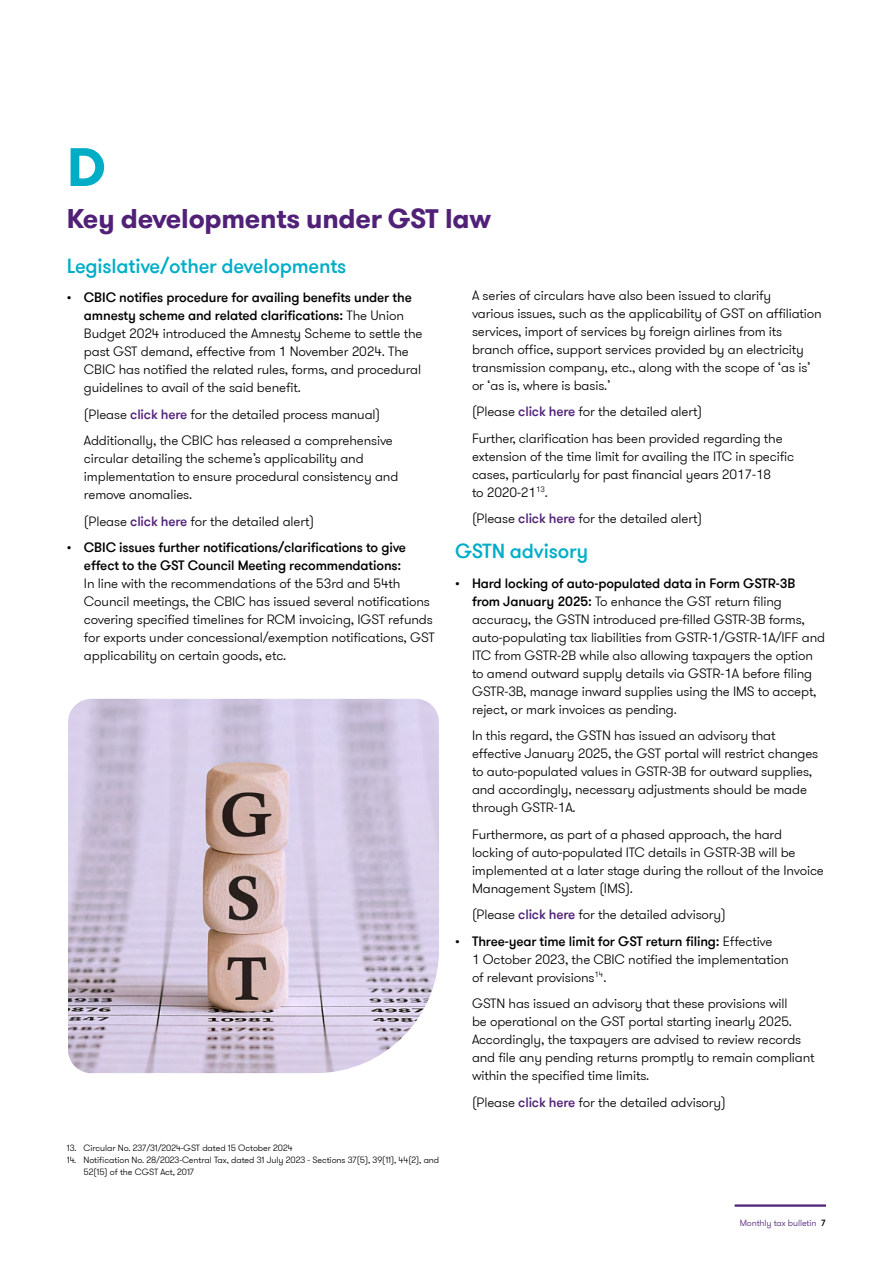
<style>
.page{position:relative;width:893px;height:1263px;background:#fff}
.page>*{position:absolute;margin:0;border:0;box-sizing:border-box;transform-origin:0 0}
.t1{font:700 54px "GT Walsheim Pro";color:#00adc7}
.t2{font:700 27px "GT Walsheim Pro";letter-spacing:-.01em;color:#512178}
.t3{font:500 20.25px "GT Walsheim Pro";letter-spacing:-.01em;color:#00adc7}
.t4{font:300 13.5px/18px "GT Walsheim Pro";letter-spacing:-.01em;color:#000}
.t5{font:500 13.5px/18px "GT Walsheim Pro";letter-spacing:-.01em;color:#000}
.t6{font:300 9px/12px "GT Walsheim Pro";letter-spacing:-.005em;color:#000}
.t7{font:300 9px "GT Walsheim Pro";letter-spacing:-.01em;color:#512178}
.s1{font-weight:500}
.s2{font-weight:500;color:#512178}
.s3{font-weight:500;color:#000}
</style>
<div class="page">
<hr style="left:735px;top:1204px;width:91px;height:3px;background:#512178">
<img style="left:68px;top:699px;width:371px;height:374px">
<h1 class="t1" style="left:67px;top:132px;width:40px">D</h1>
<h2 class="t2" style="left:67px;top:201px;width:426px">Key developments under GST law</h2>
<h3 class="t3" style="left:67px;top:253px;width:281px">Legislative/other developments</h3>
<p class="t4" style="left:84px;top:289px;width:340px;text-indent:-17px"><span class="s1">• CBIC notifies procedure for availing benefits under the amnesty scheme and related clarifications:</span> The Union Budget 2024 introduced the Amnesty Scheme to settle the past GST demand, effective from 1 November 2024. The CBIC has notified the related rules, forms, and procedural guidelines to avail of the said benefit.</p>
<p class="t4" style="left:84px;top:401px;width:310px;line-height:26.5px">(Please <span class="s2">click here</span> for the detailed process manual)<br>Additionally, the CBIC has released a comprehensive</p>
<p class="t4" style="left:84px;top:450px;width:316px">circular detailing the scheme’s applicability and implementation to ensure procedural consistency and remove anomalies.</p>
<p class="t4" style="left:84px;top:512px;width:232px">(Please <span class="s2">click here</span> for the detailed alert)</p>
<p class="t5" style="left:84px;top:539px;width:324px;text-indent:-17px">• CBIC issues further notifications/clarifications to give effect to the GST Council Meeting recommendations:</p>
<p class="t4" style="left:84px;top:575px;width:352px">In line with the recommendations of the 53rd and 54th Council meetings, the CBIC has issued several notifications covering specified timelines for RCM invoicing, IGST refunds for exports under concessional/exemption notifications, GST applicability on certain goods, etc.</p>
<p class="t6" style="left:67px;top:1142px;width:227px">13. Circular No. 237/31/2024-GST dated 15 October 2024</p>
<p class="t6" style="left:83px;top:1154px;width:357px;text-indent:-16px">14. Notification No. 28/2023-Central Tax, dated 31 July 2023 - Sections 37(5), 39(11), 44(2), and<br>52(15) of the CGST Act, 2017</p>
<p class="t4" style="left:472px;top:286px;width:351px">A series of circulars have also been issued to clarify<br>various issues, such as the applicability of GST on affiliation services, import of services by foreign airlines from its branch office, support services provided by an electricity transmission company, etc., along with the scope of ‘as is’ or ‘as is, where is basis.’</p>
<p class="t4" style="left:472px;top:398px;width:312px;line-height:26.5px">(Please <span class="s2">click here</span> for the detailed alert)<br>Further, clarification has been provided regarding the</p>
<p class="t4" style="left:472px;top:447px;width:324px">extension of the time limit for availing the ITC in specific cases, particularly for past financial years 2017-18<br>to 2020-21<sup>13</sup>.</p>
<p class="t4" style="left:472px;top:510px;width:232px">(Please <span class="s2">click here</span> for the detailed alert)</p>
<h3 class="t3" style="left:455px;top:539px;width:135px">GSTN advisory</h3>
<p class="t4" style="left:472px;top:574px;width:355px;text-indent:-17px"><span class="s1">• Hard locking of auto-populated data in Form GSTR-3B from January 2025:</span> To enhance the GST return filing accuracy, the GSTN introduced pre-filled GSTR-3B forms, auto-populating tax liabilities from GSTR-1/GSTR-1A/IFF and ITC from GSTR-2B while also allowing taxpayers the option to amend outward supply details via GSTR-1A before filing GSTR-3B, manage inward supplies using the IMS to accept, reject, or mark invoices as pending.</p>
<p class="t4" style="left:472px;top:727px;width:348px">In this regard, the GSTN has issued an advisory that effective January 2025, the GST portal will restrict changes to auto-populated values in GSTR-3B for outward supplies, and accordingly, necessary adjustments should be made through GSTR-1A.</p>
<p class="t4" style="left:472px;top:825px;width:353px">Furthermore, as part of a phased approach, the hard locking of auto-populated ITC details in GSTR-3B will be implemented at a later stage during the rollout of the Invoice Management System (IMS).</p>
<p class="t4" style="left:472px;top:906px;width:255px">(Please <span class="s2">click here</span> for the detailed advisory)</p>
<p class="t4" style="left:472px;top:932px;width:318px;text-indent:-17px"><span class="s1">• Three-year time limit for GST return filing:</span> Effective<br>1 October 2023, the CBIC notified the implementation of relevant provisions<sup>14</sup>.</p>
<p class="t4" style="left:472px;top:995px;width:344px">GSTN has issued an advisory that these provisions will<br>be operational on the GST portal starting inearly 2025.<br>Accordingly, the taxpayers are advised to review records and file any pending returns promptly to remain compliant within the specified time limits.</p>
<p class="t4" style="left:472px;top:1093px;width:255px">(Please <span class="s2">click here</span> for the detailed advisory)</p>
<p class="t7" style="left:740px;top:1217px;width:88px">Monthly tax bulletin <span class="s3">7</span></p>
</div>
